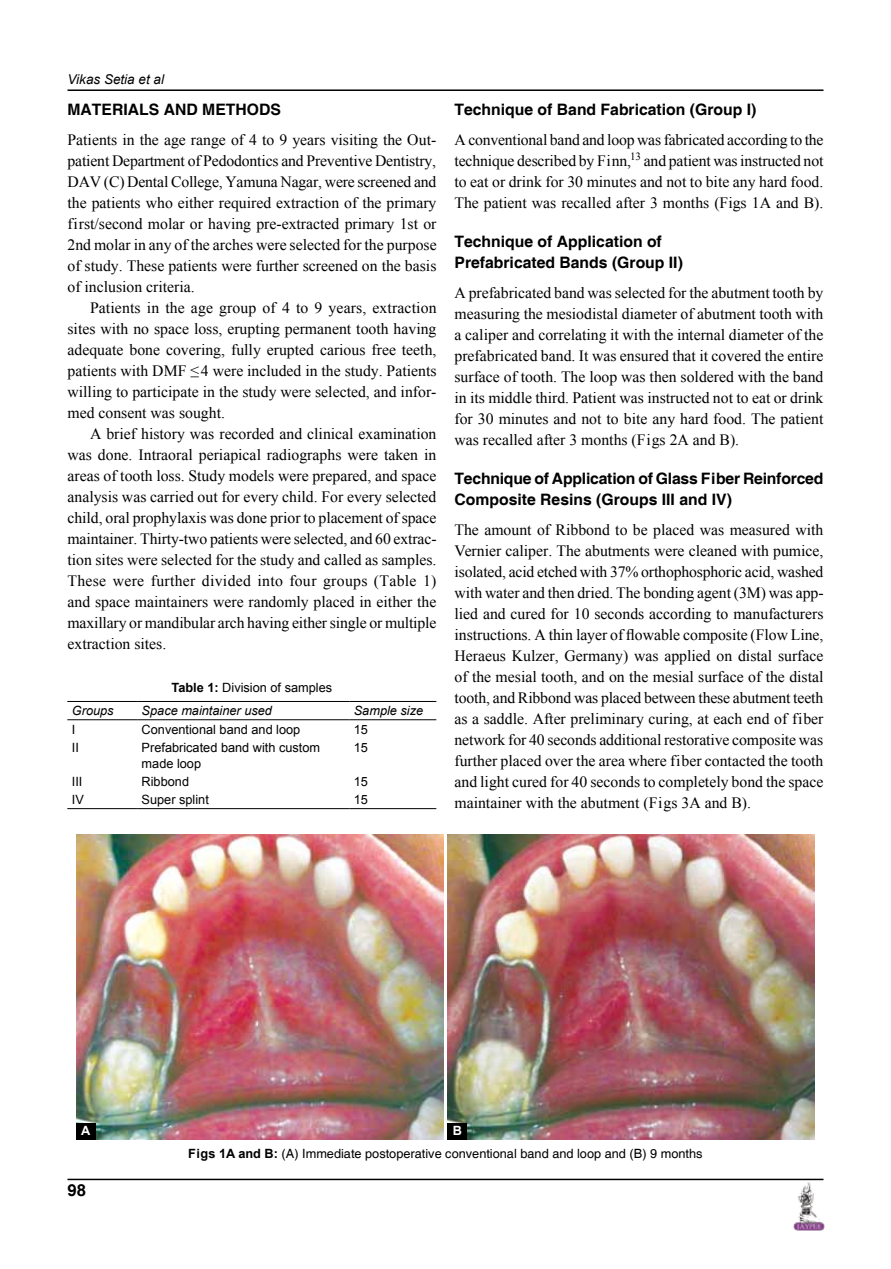
<style>
.page{position:relative;width:891px;height:1269px;background:#fff}
.page>*{position:absolute;margin:0;border:0;box-sizing:border-box;transform-origin:0 0}
.t1{font:700 16.5px "Helvetica";color:#000}
.t2{font:15.75px/21px "Times New Roman";color:#000;text-align:justify}
.t3{font:700 15.75px/21px "Helvetica";color:#000}
.t4{font:italic 13.5px "Arial";color:#000}
.t5{font:12.75px/15.8px "Arial";color:#000}
.t6{font:12.75px "Helvetica";color:#000}
.t7{font:italic 12.75px "Arial";color:#000}
.t8{font:700 12.75px "Arial";color:#fff}
.s1{font-weight:700}
.s2{font-family:"Arial";font-weight:700}
</style>
<div class="page">
<hr style="left:68px;top:1179px;width:756px;height:1px;background:#000">
<hr style="left:68px;top:89px;width:756px;height:2px;background:#000">
<img style="left:794px;top:1182px;width:30px;height:49px">
<hr style="left:67px;top:701px;width:70px;height:1px;background:#000">
<hr style="left:137px;top:701px;width:212px;height:1px;background:#000">
<hr style="left:349px;top:701px;width:87px;height:1px;background:#000">
<hr style="left:67px;top:719px;width:70px;height:1px;background:#000">
<hr style="left:137px;top:719px;width:212px;height:1px;background:#000">
<hr style="left:349px;top:719px;width:87px;height:1px;background:#000">
<hr style="left:67px;top:808px;width:70px;height:1px;background:#000">
<hr style="left:137px;top:808px;width:212px;height:1px;background:#000">
<hr style="left:349px;top:808px;width:87px;height:1px;background:#000">
<img style="left:76px;top:835px;width:367px;height:305px">
<img style="left:448px;top:835px;width:367px;height:305px">
<div style="left:76px;top:1123px;width:19px;height:17px;background:#000"></div>
<div style="left:448px;top:1123px;width:19px;height:17px;background:#000"></div>
<p class="t4" style="left:68px;top:70px;width:98px">Vikas Setia et al</p>
<p class="t3" style="left:68px;top:100px;width:215px">MATERIALS AND METHODS</p>
<p class="t2" style="left:68px;top:129px;width:371px">Patients in the age range of 4 to 9 years visiting the Out&shy;patient Department of Pedodontics and Preventive Dentistry, DAV (C) Dental College, Yamuna Nagar, were screened and the patients who either required extraction of the primary first/second molar or having pre-extracted primary 1st or 2nd molar in any of the arches were selected for the purpose of study. These patients were further screened on the basis of inclusion criteria.</p>
<p class="t2" style="left:68px;top:297px;width:371px;text-indent:23px">Patients in the age group of 4 to 9 years, extraction sites with no space loss, erupting permanent tooth having adequate bone covering, fully erupted carious free teeth, patients with dmf ≤4 were included in the study. Patients willing to participate in the study were selected, and infor&shy;med consent was sought.</p>
<p class="t2" style="left:68px;top:423px;width:371px;text-indent:23px">A brief history was recorded and clinical examination was done. Intraoral periapical radiographs were taken in areas of tooth loss. Study models were prepared, and space analysis was carried out for every child. For every selected child, oral prophylaxis was done prior to placement of space maintainer. Thirty-two patients were selected, and 60 extrac&shy;tion sites were selected for the study and called as samples.<br>These were further divided into four groups (Table 1) and space maintainers were randomly placed in either the maxillary or mandibular arch having either single or multiple extraction sites.</p>
<p class="t5" style="left:172px;top:680px;width:162px"><span class="s1">Table 1:</span> Division of samples</p>
<p class="t7" style="left:72px;top:703px;width:43px">Groups</p>
<p class="t7" style="left:142px;top:703px;width:132px">Space maintainer used</p>
<p class="t7" style="left:354px;top:703px;width:71px">Sample size</p>
<p class="t5" style="left:72px;top:721px;width:5px">I</p>
<p class="t5" style="left:142px;top:721px;width:160px">Conventional band and loop</p>
<p class="t5" style="left:354px;top:721px;width:16px">15</p>
<p class="t5" style="left:72px;top:740px;width:9px">II</p>
<p class="t5" style="left:142px;top:740px;width:180px">Prefabricated band with custom made loop</p>
<p class="t5" style="left:354px;top:740px;width:16px">15</p>
<p class="t5" style="left:72px;top:774px;width:12px">III</p>
<p class="t5" style="left:142px;top:774px;width:49px">Ribbond</p>
<p class="t5" style="left:354px;top:774px;width:16px">15</p>
<p class="t5" style="left:72px;top:792px;width:13px">IV</p>
<p class="t5" style="left:142px;top:792px;width:69px">Super splint</p>
<p class="t5" style="left:354px;top:792px;width:16px">15</p>
<p class="t3" style="left:454px;top:100px;width:303px">Technique of Band Fabrication (Group I)</p>
<p class="t2" style="left:454px;top:129px;width:371px">A conventional band and loop was fabricated according to the technique described by Finn,<sup>13</sup> and patient was instructed not to eat or drink for 30 minutes and not to bite any hard food.<br>The patient was recalled after 3 months (Figs 1A and B).</p>
<p class="t3" style="left:454px;top:232px;width:230px">Technique of Application of<br>Prefabricated Bands (Group II)</p>
<p class="t2" style="left:454px;top:282px;width:371px">A prefabricated band was selected for the abutment tooth by measuring the mesiodistal diameter of abutment tooth with a caliper and correlating it with the internal diameter of the prefabricated band. It was ensured that it covered the entire surface of tooth. The loop was then soldered with the band in its middle third. Patient was instructed not to eat or drink for 30 minutes and not to bite any hard food. The patient was recalled after 3 months (Figs 2A and B).</p>
<p class="t3" style="left:454px;top:469px;width:370px">Technique of Application of Glass Fiber Reinforced<br>Composite Resins (Groups III and IV)</p>
<p class="t2" style="left:454px;top:519px;width:371px">The amount of Ribbond to be placed was measured with Vernier caliper. The abutments were cleaned with pumice, isolated, acid etched with 37% orthophosphoric acid, washed with water and then dried. The bonding agent (3M) was app&shy;lied and cured for 10 seconds according to manufacturers instructions. A thin layer of flowable composite (Flow Line, Heraeus Kulzer, Germany) was applied on distal surface of the mesial tooth, and on the mesial surface of the distal tooth, and Ribbond was placed between these abutment teeth as a saddle. After preliminary curing, at each end of fiber network for 40 seconds additional restorative composite was further placed over the area where fiber contacted the tooth and light cured for 40 seconds to completely bond the space maintainer with the abutment (Figs 3A and B).</p>
<p class="t8" style="left:81px;top:1122px;width:11px">A</p>
<p class="t8" style="left:453px;top:1122px;width:11px">B</p>
<p class="t1" style="left:68px;top:1180px;width:20px">98</p>
<p class="t6" style="left:188px;top:1146px;width:516px"><span class="s2">Figs 1A and B:</span> (A) Immediate postoperative conventional band and loop and (B) 9 months</p>
</div>
